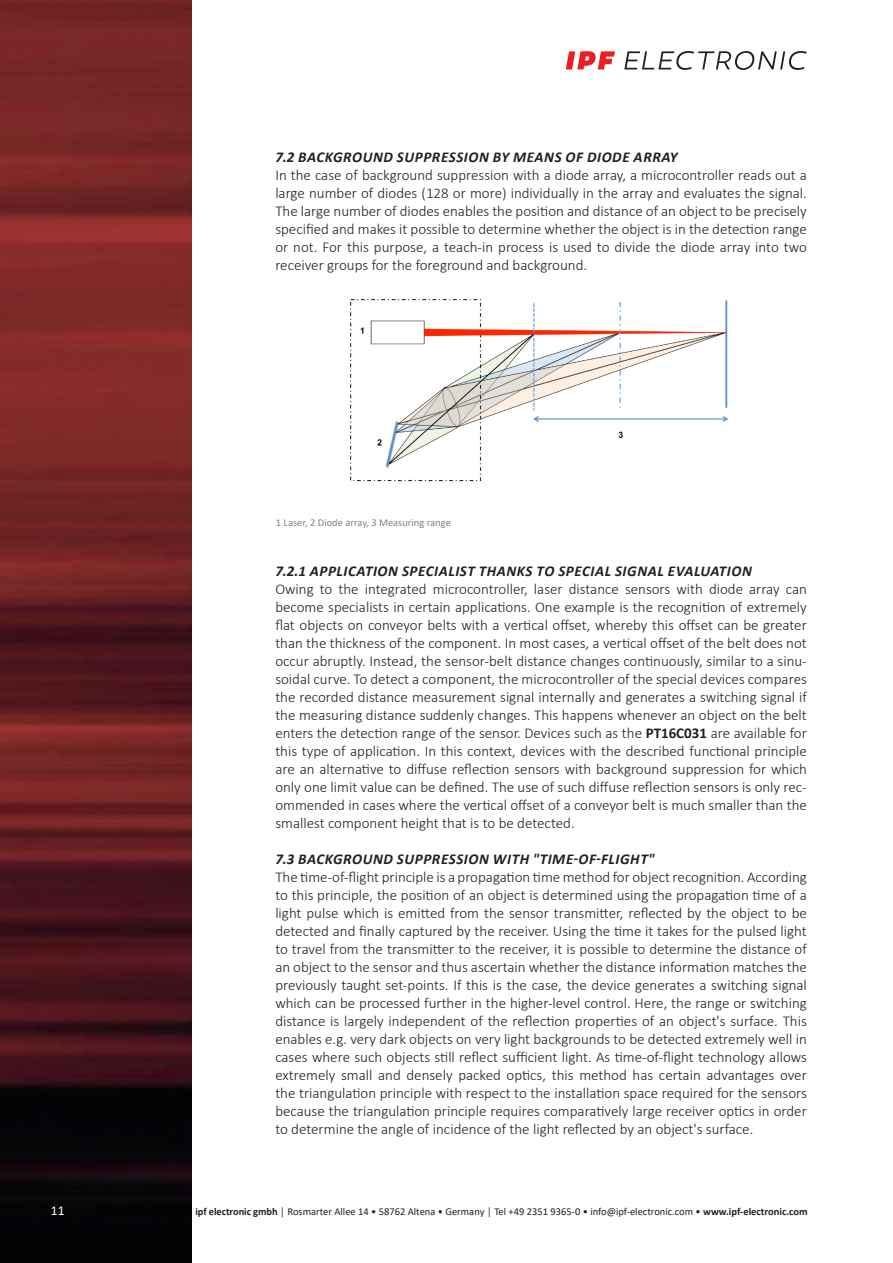
<style>
.page{position:relative;width:893px;height:1263px;background:#fff}
.page>*{position:absolute;margin:0;border:0;box-sizing:border-box;transform-origin:0 0}
.t1{font:300 15px/18px "Calibri";color:#231f20;text-align:justify}
.t2{font:italic 700 15px "Calibri";letter-spacing:.04em;color:#231f20}
.t3{font:13.5px "Calibri";color:#fff}
.t4{font:10.5px "Calibri";color:#231f20}
.t5{font:10.5px "Calibri";color:#808285}
.s1{font-weight:700}
</style>
<div class="page">
<img style="left:0;top:0;width:191px;height:1263px">
<svg style="left:624px;top:51px;width:183px;height:19px"></svg>
<svg style="left:566px;top:51px;width:49px;height:18px"></svg>
<img style="left:350px;top:299px;width:379px;height:183px">
<p class="t2" style="left:275px;top:146px;width:404px">7.2 BACKGROUND SUPPRESSION BY MEANS OF DIODE ARRAY</p>
<p class="t1" style="left:275px;top:166px;width:533px">In the case of background suppression with a diode array, a microcontroller reads out a large number of diodes (128 or more) individually in the array and evaluates the signal.<br>The large number of diodes enables the position and distance of an object to be precisely specified and makes it possible to determine whether the object is in the detection range or not. For this purpose, a teach‑in process is used to divide the diode array into two receiver groups for the foreground and background.</p>
<p class="t5" style="left:276px;top:515px;width:176px">1 Laser, 2 Diode array, 3 Measuring range</p>
<p class="t2" style="left:275px;top:560px;width:478px">7.2.1 APPLICATION SPECIALIST THANKS TO SPECIAL SIGNAL EVALUATION</p>
<p class="t1" style="left:275px;top:580px;width:533px">Owing to the integrated microcontroller, laser distance sensors with diode array can become specialists in certain applications. One example is the recognition of extremely flat objects on conveyor belts with a vertical offset, whereby this offset can be greater than the thickness of the component. In most cases, a vertical offset of the belt does not occur abruptly. Instead, the sensor-belt distance changes continuously, similar to a sinu&shy;soidal curve. To detect a component, the microcontroller of the special devices compares the recorded distance measurement signal internally and generates a switching signal if the measuring distance suddenly changes. This happens whenever an object on the belt enters the detection range of the sensor. Devices such as the <span class="s1">PT16C031</span> are available for this type of application. In this context, devices with the described functional principle are an alternative to diffuse reflection sensors with background suppression for which only one limit value can be defined. The use of such diffuse reflection sensors is only rec&shy;ommended in cases where the vertical offset of a conveyor belt is much smaller than the smallest component height that is to be detected.</p>
<p class="t2" style="left:275px;top:848px;width:381px">7.3 BACKGROUND SUPPRESSION WITH "TIME-OF-FLIGHT"</p>
<p class="t1" style="left:275px;top:868px;width:533px">The time-of-flight principle is a propagation time method for object recognition. According to this principle, the position of an object is determined using the propagation time of a light pulse which is emitted from the sensor transmitter, reflected by the object to be detected and finally captured by the receiver. Using the time it takes for the pulsed light to travel from the transmitter to the receiver, it is possible to determine the distance of an object to the sensor and thus ascertain whether the distance information matches the previously taught set-points. If this is the case, the device generates a switching signal which can be processed further in the higher‑level control. Here, the range or switching distance is largely independent of the reflection properties of an object's surface. This enables e.g. very dark objects on very light backgrounds to be detected extremely well in cases where such objects still reflect sufficient light. As time-of-flight technology allows extremely small and densely packed optics, this method has certain advantages over the triangulation principle with respect to the installation space required for the sensors because the triangulation principle requires comparatively large receiver optics in order to determine the angle of incidence of the light reflected by an object's surface.</p>
<p class="t3" style="left:51px;top:1201px;width:15px">11</p>
<p class="t4" style="left:195px;top:1204px;width:614px"><span class="s1">ipf electronic gmbh</span> │ Rosmarter Allee 14 • 58762 Altena • Germany │ Tel +49 2351 9365-0 • info@ipf-electronic.com • <span class="s1">www.ipf-electronic.com</span></p>
</div>
